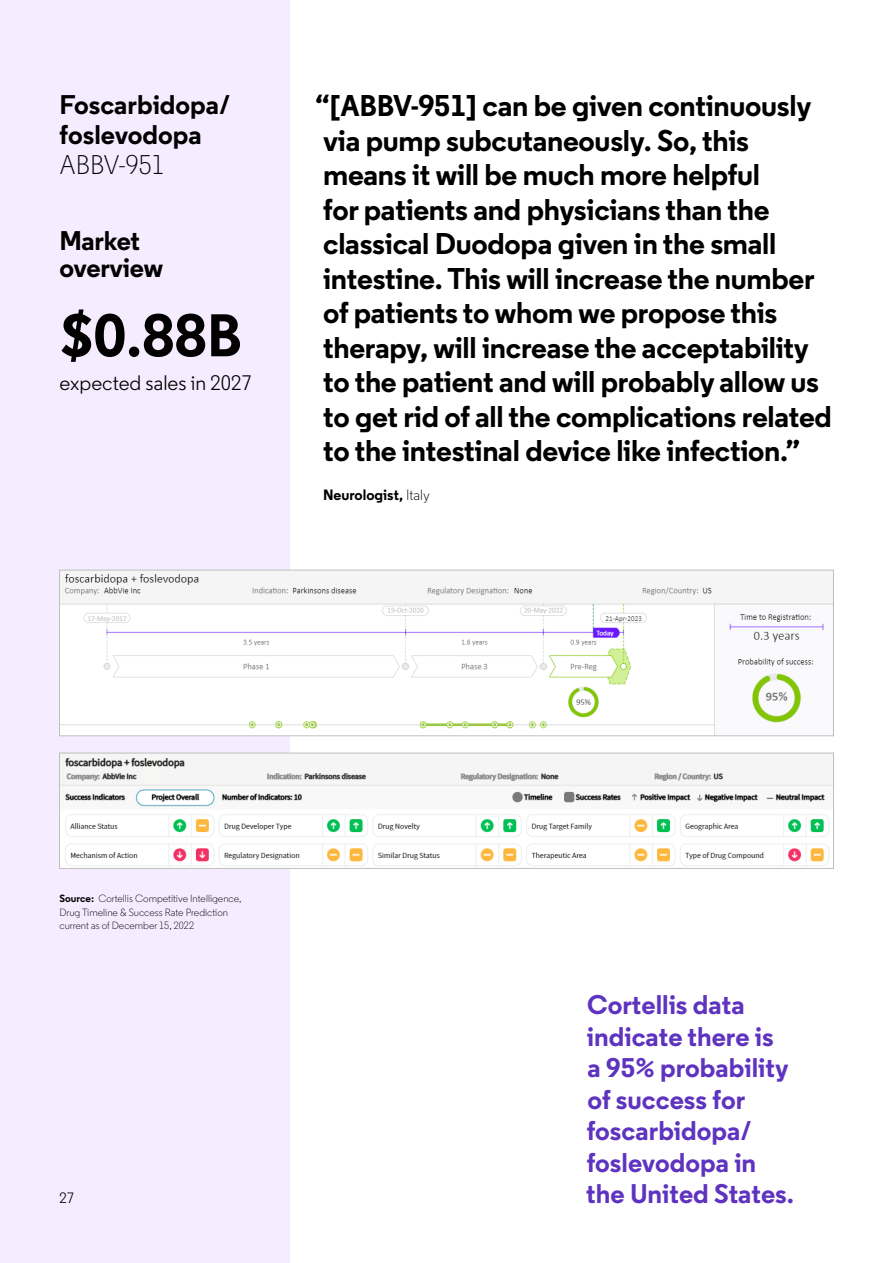
<style>
.page{position:relative;width:893px;height:1263px;background:#fff}
.page>*{position:absolute;margin:0;border:0;box-sizing:border-box;transform-origin:0 0}
.Intro_bold_10_13pt{font:700 60px "Regular Clarivate";color:#000}
.Market_Quote_20_23pt{font:700 30px/34.5px "Regular Clarivate";letter-spacing:-.01em;color:#000}
.Purple_Quote_18_22{font:700 27px/31.5px "Regular Clarivate";color:#5e33bf}
.Drug_name_15_16pt{font:700 27px/30px "Regular Clarivate";color:#000}
.Headline_18_18pt_SPA{font:700 27px/27px "Regular Clarivate";letter-spacing:-.01em;color:#000}
.Sub_line_regular_14{font:21px "Regular Clarivate";color:#000}
.body_copy_10_13pt_SP{font:700 15px "Regular Clarivate";color:#000}
.Page_Number___10-13{font:15px "Regular Clarivate";color:#000}
.Table_footer{font:300 10.5px/13.5px "Regular Clarivate";color:#000}
.s1{font-weight:300}
.s2{font-weight:700}
</style>
<div class="page">
<div style="left:0;top:0;width:289px;height:1263px;background:#f6ecff"></div>
<img style="left:61px;top:574px;width:771px;height:160px">
<div style="left:59px;top:570px;width:775px;height:166px;border:1px solid #bfbfbf"></div>
<img style="left:61px;top:758px;width:771px;height:109px">
<div style="left:59px;top:753px;width:775px;height:116px;border:1px solid #bfbfbf"></div>
<p class="Drug_name_15_16pt" style="left:60px;top:89px;width:172px">Foscarbidopa/ foslevodopa<br><span class="s1">ABBV-951</span></p>
<p class="Headline_18_18pt_SPA" style="left:60px;top:226px;width:105px">Market overview</p>
<p class="Intro_bold_10_13pt" style="left:60px;top:296px;width:184px">$0.88B</p>
<p class="Sub_line_regular_14" style="left:60px;top:370px;width:194px">expected sales in 2027</p>
<p class="Market_Quote_20_23pt" style="left:315px;top:88px;width:518px">“[ABBV-951] can be given continuously via pump subcutaneously. So, this means it will be much more helpful<br>for patients and physicians than the classical Duodopa given in the small intestine. This will increase the number of patients to whom we propose this therapy, will increase the acceptability to the patient and will probably allow us to get rid of all the complications related to the intestinal device like infection.”</p>
<p class="body_copy_10_13pt_SP" style="left:323px;top:485px;width:108px">Neurologist, <span class="s1">Italy</span></p>
<p class="Table_footer" style="left:60px;top:892px;width:184px"><span class="s2">Source:</span> Cortellis Competitive Intelligence,<br>Drug Timeline &amp; Success Rate Prediction current as of December 15, 2022</p>
<p class="Page_Number___10-13" style="left:60px;top:1189px;width:16px">27</p>
<p class="Purple_Quote_18_22" style="left:586px;top:989px;width:209px">Cortellis data indicate there is<br>a 95% probability of success for foscarbidopa/ foslevodopa in the United States.</p>
</div>
